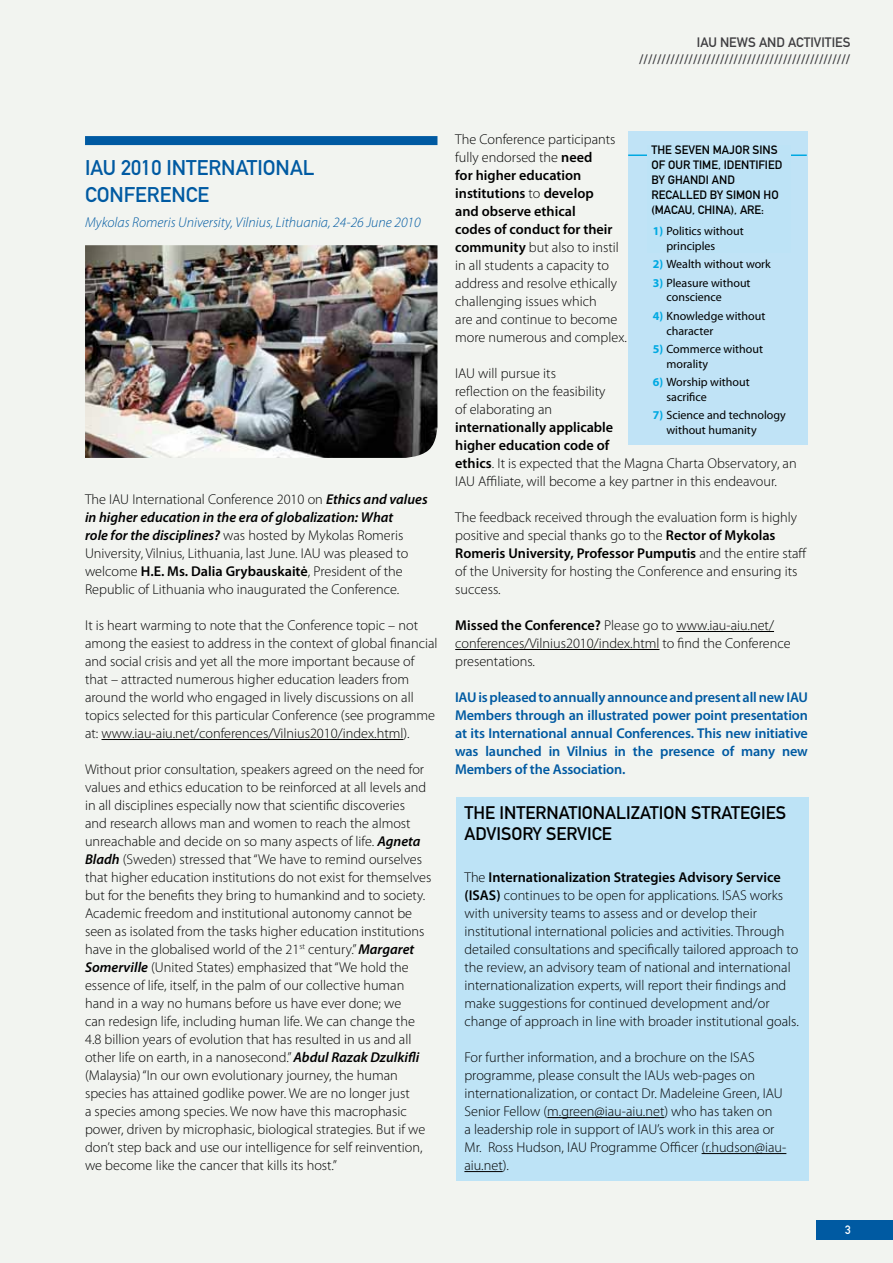
<style>
.page{position:relative;width:893px;height:1263px;background:#f2f4f0}
.page>*{position:absolute;margin:0;border:0;box-sizing:border-box;transform-origin:0 0}
.t1{font:21px/27px "DIN Mittelschrift Std";color:#005aa2}
.t2{font:18px "DIN Mittelschrift Std";color:#000}
.t3{font:300 14.25px/18px "Myriad Pro";color:#000}
.t4{font:600 14.25px/18px "Myriad Pro";letter-spacing:-.01em;color:#005aa2}
.t5{font:italic 300 14.25px "Myriad Pro";color:#005aa2}
.t6{font:13.5px/16.8px "DIN Mittelschrift Std";letter-spacing:-.01em;color:#3e3d40}
.t7{font:12px/14.4px "Myriad Pro";color:#000}
.t8{font:12px "DIN Mittelschrift Std";color:#000}
.t9{font:12px "DIN Mittelschrift Std";color:#fff}
.s1{font-weight:600;font-style:italic}
.s2{font-weight:600}
.s3{font-weight:700;color:#00a9e2}
</style>
<div class="page">
<div style="left:816px;top:1220px;width:77px;height:20px;background:#005aa2"></div>
<div style="left:85px;top:136px;width:352px;height:9px;background:#005aa2"></div>
<hr style="left:102px;top:739px;width:301px;height:1px;background:#000">
<img style="left:85px;top:245px;width:352px;height:213px">
<div style="left:456px;top:797px;width:352px;height:384px;background:#bde3f6"></div>
<hr style="left:547px;top:1117px;width:117px;height:1px;background:#000">
<hr style="left:702px;top:1153px;width:84px;height:1px;background:#000">
<hr style="left:464px;top:1171px;width:39px;height:1px;background:#000">
<hr style="left:676px;top:631px;width:98px;height:1px;background:#000">
<hr style="left:455px;top:649px;width:204px;height:1px;background:#000">
<div style="left:628px;top:131px;width:180px;height:314px;background:#c0e3f6"></div>
<hr style="left:628px;top:154px;width:179px;height:2px;background:#00a9e2">
<div style="left:647px;top:145px;width:144px;height:107px;background:#bde3f6"></div>
<p class="t6" style="left:639px;top:34px;width:213px;text-indent:149px">ACTIVITIES ///////////////////////////////////////////////</p>
<p class="t6" style="left:697px;top:34px;width:42px">IAU NEWS</p>
<p class="t6" style="left:759px;top:34px;width:10px">AND</p>
<h1 class="t1" style="left:85px;top:154px;width:231px">IAU 2010 INTERNATIONAL<br>CONFERENCE</h1>
<p class="t5" style="left:85px;top:214px;width:337px">Mykolas Romeris University, Vilnius, Lithuania, 24-26 June 2010</p>
<p class="t3" style="left:85px;top:490px;width:344px">The IAU International Conference 2010 on <span class="s1">Ethics and values in higher education in the era of globalization: What<br>role for the disciplines?</span> was hosted by Mykolas Romeris University, Vilnius, Lithuania, last June. IAU was pleased to welcome <span class="s2">H.E. Ms. Dalia Grybauskaitė</span>, President of the Republic of Lithuania who inaugurated the Conference.</p>
<p class="t3" style="left:85px;top:616px;width:354px">It is heart warming to note that the Conference topic – not among the easiest to address in the context of global financial and social crisis and yet all the more important because of that – attracted numerous higher education leaders from around the world who engaged in lively discussions on all topics selected for this particular Conference (see programme at: www.iau-aiu.net/conferences/Vilnius2010/index.html).</p>
<p class="t3" style="left:85px;top:760px;width:348px">Without prior consultation, speakers agreed on the need for values and ethics education to be reinforced at all levels and in all disciplines especially now that scientific discoveries<br>and research allows man and women to reach the almost unreachable and decide on so many aspects of life. <span class="s1">Agneta Bladh</span> (Sweden) stressed that “We have to remind ourselves that higher education institutions do not exist for themselves but for the benefits they bring to humankind and to society.<br>Academic freedom and institutional autonomy cannot be seen as isolated from the tasks higher education institutions have in the globalised world of the 21<sup>st</sup> century.” <span class="s1">Margaret Somerville</span> (United States) emphasized that “We hold the essence of life, itself, in the palm of our collective human hand in a way no humans before us have ever done; we<br>can redesign life, including human life. We can change the 4.8 billion years of evolution that has resulted in us and all other life on earth, in a nanosecond.” <span class="s1">Abdul Razak Dzulkifli </span>(Malaysia) “In our own evolutionary journey, the human species has attained godlike power. We are no longer just<br>a species among species. We now have this macrophasic power, driven by microphasic, biological strategies. But if we don’t step back and use our intelligence for self reinvention, we become like the cancer that kills its host.”</p>
<p class="t3" style="left:455px;top:130px;width:173px">The Conference participants fully endorsed the <span class="s2">need<br>for higher education institutions</span> to <span class="s2">develop<br>and observe ethical<br>codes of conduct for their community</span> but also to instil in all students a capacity to address and resolve ethically challenging issues which<br>are and continue to become more numerous and complex.</p>
<p class="t3" style="left:455px;top:364px;width:152px">IAU will pursue its reflection on the feasibility of elaborating an</p>
<p class="t3" style="left:455px;top:418px;width:343px"><span class="s2">internationally applicable<br>higher education code of<br>ethics</span>. It is expected that the Magna Charta Observatory, an IAU Affiliate, will become a key partner in this endeavour.</p>
<p class="t3" style="left:455px;top:508px;width:353px">The feedback received through the evaluation form is highly positive and special thanks go to the <span class="s2">Rector of Mykolas Romeris University, Professor Pumputis</span> and the entire staff of the University for hosting the Conference and ensuring its success.</p>
<p class="t3" style="left:455px;top:616px;width:337px"><span class="s2">Missed the Conference?</span> Please go to www.iau-aiu.net/ conferences/Vilnius2010/index.html to find the Conference presentations.</p>
<p class="t8" style="left:651px;top:142px;width:32px">THE SEVEN</p>
<p class="t8" style="left:713px;top:142px;width:47px">MAJOR SINS</p>
<p class="t8" style="left:651px;top:157px;width:25px">OF OUR</p>
<p class="t8" style="left:693px;top:157px;width:8px">TIME</p>
<p class="t8" style="left:718px;top:157px;width:13px">, IDENTIFIED</p>
<p class="t8" style="left:651px;top:172px;width:31px">BY GHANDI</p>
<p class="t8" style="left:712px;top:172px;width:9px">AND</p>
<p class="t8" style="left:651px;top:187px;width:8px">RECALLED</p>
<p class="t8" style="left:710px;top:187px;width:31px">BY SIMON</p>
<p class="t8" style="left:764px;top:187px;width:15px">HO</p>
<p class="t8" style="left:651px;top:202px;width:21px">(MACAU</p>
<p class="t8" style="left:692px;top:202px;width:20px">, CHINA</p>
<p class="t8" style="left:731px;top:202px;width:35px">), ARE:</p>
<p class="t7" style="left:666px;top:224px;width:79px;text-indent:-14px"><span class="s3">1)</span> Politics without principles</p>
<p class="t7" style="left:653px;top:257px;width:119px"><span class="s3">2)</span> Wealth without work</p>
<p class="t7" style="left:666px;top:276px;width:86px;text-indent:-14px"><span class="s3">3)</span> Pleasure without conscience</p>
<p class="t7" style="left:666px;top:309px;width:100px;text-indent:-14px"><span class="s3">4)</span> Knowledge without character</p>
<p class="t7" style="left:666px;top:342px;width:98px;text-indent:-14px"><span class="s3">5)</span> Commerce without morality</p>
<p class="t7" style="left:666px;top:375px;width:85px;text-indent:-14px"><span class="s3">6)</span> Worship without sacrifice</p>
<p class="t7" style="left:666px;top:408px;width:121px;text-indent:-14px"><span class="s3">7)</span> Science and technology without humanity</p>
<p class="t4" style="left:455px;top:688px;width:354px">IAU is pleased to annually announce and present all new IAU Members through an illustrated power point presentation at its International annual Conferences. This new initiative was launched in Vilnius in the presence of many new Members of the Association.</p>
<p class="t2" style="left:464px;top:802px;width:51px">THE INTERNATIONALIZATION</p>
<p class="t2" style="left:691px;top:802px;width:21px">STRATEGIES</p>
<p class="t2" style="left:464px;top:823px;width:22px">ADVISORY</p>
<p class="t2" style="left:546px;top:823px;width:21px">SERVICE</p>
<p class="t3" style="left:464px;top:868px;width:336px">The <span class="s2">Internationalization Strategies Advisory Service (ISAS)</span> continues to be open for applications. ISAS works with university teams to assess and or develop their institutional international policies and activities. Through detailed consultations and specifically tailored approach to the review, an advisory team of national and international internationalization experts, will report their findings and make suggestions for continued development and/or change of approach in line with broader institutional goals.</p>
<p class="t3" style="left:464px;top:1048px;width:323px">For further information, and a brochure on the ISAS programme, please consult the IAUs web-pages on internationalization, or contact Dr. Madeleine Green, IAU Senior Fellow (m.green@iau-aiu.net) who has taken on<br>a leadership role in support of IAU’s work in this area or Mr. Ross Hudson, IAU Programme Officer (r.hudson@iau&shy;aiu.net).</p>
<p class="t9" style="left:845px;top:1223px;width:7px">3</p>
</div>
